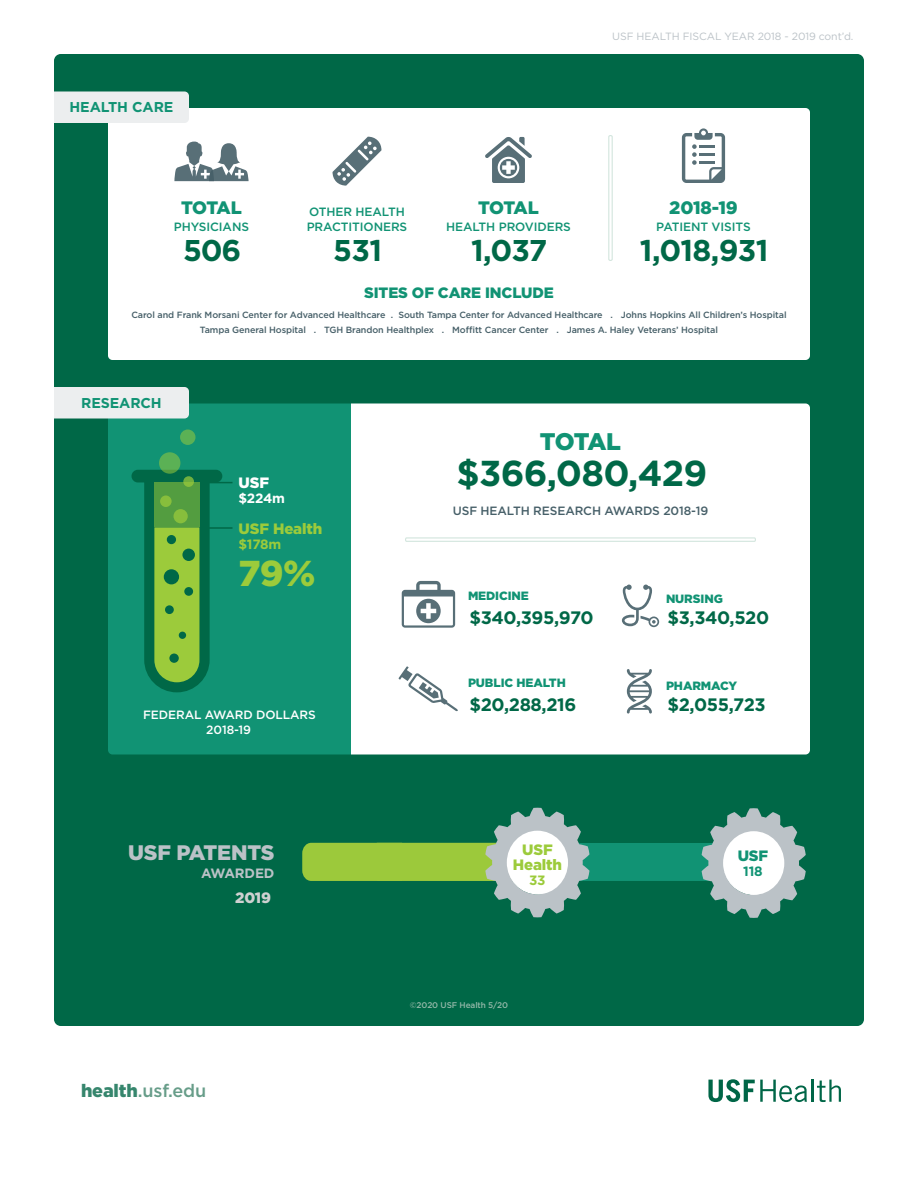
<style>
.page{position:relative;width:918px;height:1188px;background:#fff}
.page>*{position:absolute;margin:0;border:0;box-sizing:border-box;transform-origin:0 0}
.t1{font:700 36px "Gotham";letter-spacing:-.02em;color:#006847}
.t2{font:900 36px "Gotham";color:#9ccb3b}
.t3{font:700 30px "Gotham";letter-spacing:-.025em;color:#006847}
.t4{font:900 24px "Gotham";letter-spacing:-.04em;color:#119374}
.t5{font:900 21px "Gotham";letter-spacing:-.01em;color:#bbc2c7}
.t6{font:700 18px "Gotham";letter-spacing:-.02em;color:#006847}
.t7{font:900 18px "Gotham";letter-spacing:-.03em;color:#119374}
.t8{font:500 18px "Gotham";letter-spacing:-.01em;color:#679d89}
.t9{font:900 15px "Gotham";letter-spacing:-.01em;color:#119374}
.t10{font:900 15px/15px "Gotham";letter-spacing:-.01em;color:#9ccb3b;text-align:center}
.t11{font:900 15px "Gotham";color:#cfd1d1}
.t12{font:900 15px "Gotham";color:#fff}
.t13{font:700 14.25px "Gotham";letter-spacing:-.01em;color:#119374}
.t14{font:700 13.5px "Gotham";letter-spacing:-.01em;color:#bbc2c7}
.t15{font:700 13.5px "Gotham";letter-spacing:-.02em;color:#9ccb3b}
.t16{font:700 13.5px "Gotham";color:#fff}
.t17{font:700 13.5px "Gotham";color:#119374}
.t18{font:500 12px/15px "Gotham";letter-spacing:-.01em;color:#119374}
.t19{font:900 12px "Gotham";letter-spacing:-.01em;color:#119374}
.t20{font:500 12px "Gotham";letter-spacing:-.01em;color:#465f68}
.t21{font:500 12px "Gotham";letter-spacing:-.01em;color:#fff}
.t22{font:10.5px "Gotham";letter-spacing:-.01em;color:#bbc2c7}
.t23{font:500 9px/15px "Gotham";letter-spacing:-.01em;color:#465f68;text-align:center}
.t24{font:500 8.25px "Gotham";letter-spacing:-.01em;color:#94b8a9}
.s1{font-weight:900;color:#36866d}
</style>
<div class="page">
<div style="left:54px;top:54px;width:810px;height:972px;background:#006847;border-radius:7px"></div>
<div style="left:108px;top:108px;width:702px;height:252px;background:#fff;border-radius:4px"></div>
<svg style="left:174px;top:142px;width:75px;height:39px"></svg>
<svg style="left:333px;top:137px;width:48px;height:49px"></svg>
<svg style="left:485px;top:137px;width:47px;height:46px"></svg>
<svg style="left:682px;top:128px;width:43px;height:55px"></svg>
<hr style="left:699px;top:161px;width:16px;height:3px;background:#465f68">
<div style="left:608px;top:135px;width:5px;height:126px;border:1px solid #d2e5dd"></div>
<div style="left:54px;top:91px;width:135px;height:32px;background:#eceeef"></div>
<div style="left:351px;top:404px;width:459px;height:350px;background:#fff"></div>
<svg style="left:402px;top:581px;width:53px;height:47px;background:#b9c2c6"></svg>
<svg style="left:398px;top:666px;width:60px;height:45px;background:#e2e5e7"></svg>
<svg style="left:627px;top:669px;width:25px;height:45px"></svg>
<svg style="left:622px;top:585px;width:37px;height:42px;background:#d5dbdd"></svg>
<svg style="left:404px;top:537px;width:353px;height:5px;background:#eaf2ef"></svg>
<div style="left:108px;top:404px;width:243px;height:350px;background:#119374"></div>
<div style="left:132px;top:470px;width:90px;height:12px;background:#006847;border-radius:6px"></div>
<svg style="left:159px;top:452px;width:21px;height:22px"></svg>
<svg style="left:180px;top:429px;width:16px;height:16px"></svg>
<svg style="left:144px;top:476px;width:89px;height:216px"></svg>
<hr style="left:206px;top:527px;width:27px;height:2px;background:#006847">
<div style="left:54px;top:387px;width:135px;height:31px;background:#eceeef"></div>
<svg style="left:302px;top:808px;width:504px;height:110px"></svg>
<svg style="left:708px;top:1079px;width:99px;height:23px"></svg>
<hr style="left:811px;top:1080px;width:2px;height:22px;background:#006647">
<svg style="left:817px;top:1080px;width:24px;height:22px"></svg>
<p class="t13" style="left:70px;top:98px;width:105px">HEALTH CARE</p>
<p class="t7" style="left:181px;top:195px;width:62px">TOTAL</p>
<p class="t18" style="left:174px;top:219px;width:77px">PHYSICIANS</p>
<p class="t3" style="left:183px;top:230px;width:60px">506</p>
<p class="t22" style="left:612px;top:31px;width:243px">USF HEALTH FISCAL YEAR 2018 - 2019 cont’d.</p>
<p class="t18" style="left:307px;top:204px;width:102px">OTHER HEALTH<br>PRACTITIONERS</p>
<p class="t3" style="left:333px;top:230px;width:50px">531</p>
<p class="t7" style="left:478px;top:195px;width:62px">TOTAL</p>
<p class="t18" style="left:446px;top:219px;width:126px">HEALTH PROVIDERS</p>
<p class="t3" style="left:471px;top:230px;width:78px">1,037</p>
<p class="t7" style="left:669px;top:195px;width:70px">2018-19</p>
<p class="t18" style="left:656px;top:219px;width:96px">PATIENT VISITS</p>
<p class="t3" style="left:640px;top:230px;width:130px">1,018,931</p>
<p class="t9" style="left:364px;top:283px;width:191px">SITES OF CARE INCLUDE</p>
<p class="t23" style="left:131px;top:307px;width:657px">Carol and Frank Morsani Center for Advanced Healthcare . South Tampa Center for Advanced Healthcare . Johns Hopkins All Children’s Hospital<br>Tampa General Hospital . TGH Brandon Healthplex . Moffitt Cancer Center . James A. Haley Veterans’ Hospital</p>
<p class="t13" style="left:81px;top:393px;width:82px">RESEARCH</p>
<p class="t12" style="left:238px;top:473px;width:32px">USF</p>
<p class="t16" style="left:238px;top:490px;width:48px">$224m</p>
<p class="t10" style="left:238px;top:521px;width:85px">USF Health</p>
<p class="t15" style="left:238px;top:535px;width:44px">$178m</p>
<p class="t2" style="left:238px;top:549px;width:79px">79%</p>
<p class="t21" style="left:143px;top:707px;width:174px">FEDERAL AWARD DOLLARS</p>
<p class="t21" style="left:206px;top:722px;width:46px">2018-19</p>
<p class="t5" style="left:128px;top:838px;width:148px">USF PATENTS</p>
<p class="t14" style="left:201px;top:864px;width:75px">AWARDED</p>
<p class="t11" style="left:235px;top:888px;width:37px">2019</p>
<p class="t8" style="left:81px;top:1079px;width:127px"><span class="s1">health</span>.usf.edu</p>
<p class="t4" style="left:540px;top:425px;width:83px">TOTAL</p>
<p class="t1" style="left:457px;top:449px;width:252px">$366,080,429</p>
<p class="t20" style="left:453px;top:503px;width:257px">USF HEALTH RESEARCH AWARDS 2018-19</p>
<p class="t19" style="left:468px;top:587px;width:62px">MEDICINE</p>
<p class="t6" style="left:470px;top:606px;width:126px">$340,395,970</p>
<p class="t19" style="left:666px;top:590px;width:58px">NURSING</p>
<p class="t6" style="left:668px;top:606px;width:103px">$3,340,520</p>
<p class="t19" style="left:468px;top:674px;width:99px">PUBLIC HEALTH</p>
<p class="t6" style="left:470px;top:693px;width:108px">$20,288,216</p>
<p class="t19" style="left:666px;top:677px;width:73px">PHARMACY</p>
<p class="t6" style="left:668px;top:693px;width:100px">$2,055,723</p>
<p class="t10" style="left:513px;top:842px;width:51px">USF<br>Health</p>
<p class="t15" style="left:529px;top:871px;width:18px">33</p>
<p class="t9" style="left:738px;top:845px;width:32px">USF</p>
<p class="t17" style="left:743px;top:862px;width:21px">118</p>
<p class="t24" style="left:410px;top:1000px;width:100px">©2020 USF Health 5/20</p>
</div>
